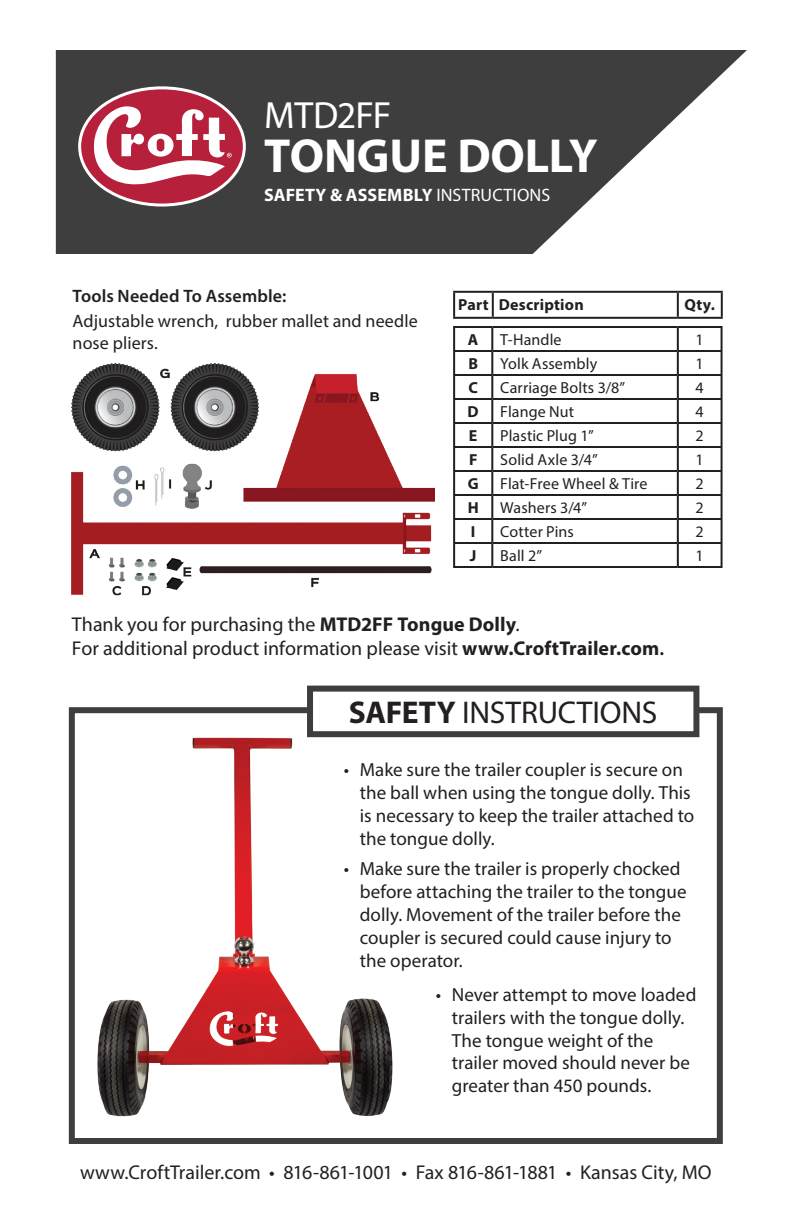
<style>
.page{position:relative;width:792px;height:1224px;background:#fff}
.page>*{position:absolute;margin:0;border:0;box-sizing:border-box;transform-origin:0 0}
.t1{font:700 48px "Myriad Pro";letter-spacing:-.005em;color:#fff}
.t2{font:38px "Myriad Pro";letter-spacing:-.02em;color:#fff}
.t3{font:31.6px "Myriad Pro";letter-spacing:-.005em;color:#231f20}
.t4{font:20px/24px "Myriad Pro";color:#231f20}
.t5{font:19px/22.8px "Myriad Pro";letter-spacing:.005em;color:#231f20}
.t6{font:18px/21.6px "Myriad Pro";letter-spacing:.005em;color:#231f20}
.t7{font:700 18px "Myriad Pro";letter-spacing:.01em;color:#fff}
.t8{font:600 18px "Myriad Pro";letter-spacing:.01em;color:#231f20}
.t9{font:16px "Myriad Pro";letter-spacing:.01em;color:#231f20}
.t10{font:700 16px "Myriad Pro";letter-spacing:.015em;color:#231f20}
.s1{font-weight:400}
.s2{font-weight:700}
.s3{font-weight:600}
</style>
<div class="page">
<div style="left:69px;top:707px;width:654px;height:437px;border:6px solid #3e3e3f"></div>
<img style="left:71px;top:363px;width:363px;height:233px">
<hr style="left:453px;top:326px;width:39px;height:2px;background:#231f20">
<hr style="left:453px;top:328px;width:2px;height:22px;background:#231f20">
<hr style="left:492px;top:326px;width:186px;height:2px;background:#231f20">
<hr style="left:491px;top:328px;width:2px;height:22px;background:#231f20">
<hr style="left:678px;top:326px;width:45px;height:2px;background:#231f20">
<hr style="left:677px;top:328px;width:2px;height:22px;background:#231f20">
<hr style="left:721px;top:328px;width:2px;height:22px;background:#231f20">
<hr style="left:453px;top:350px;width:39px;height:2px;background:#231f20">
<hr style="left:453px;top:352px;width:2px;height:22px;background:#231f20">
<hr style="left:492px;top:350px;width:186px;height:2px;background:#231f20">
<hr style="left:491px;top:352px;width:2px;height:22px;background:#231f20">
<hr style="left:678px;top:350px;width:45px;height:2px;background:#231f20">
<hr style="left:677px;top:352px;width:2px;height:22px;background:#231f20">
<hr style="left:721px;top:352px;width:2px;height:22px;background:#231f20">
<hr style="left:453px;top:374px;width:39px;height:2px;background:#231f20">
<hr style="left:453px;top:376px;width:2px;height:22px;background:#231f20">
<hr style="left:492px;top:374px;width:186px;height:2px;background:#231f20">
<hr style="left:491px;top:376px;width:2px;height:22px;background:#231f20">
<hr style="left:678px;top:374px;width:45px;height:2px;background:#231f20">
<hr style="left:677px;top:376px;width:2px;height:22px;background:#231f20">
<hr style="left:721px;top:376px;width:2px;height:22px;background:#231f20">
<hr style="left:453px;top:398px;width:39px;height:2px;background:#231f20">
<hr style="left:453px;top:400px;width:2px;height:22px;background:#231f20">
<hr style="left:492px;top:398px;width:186px;height:2px;background:#231f20">
<hr style="left:491px;top:400px;width:2px;height:22px;background:#231f20">
<hr style="left:678px;top:398px;width:45px;height:2px;background:#231f20">
<hr style="left:677px;top:400px;width:2px;height:22px;background:#231f20">
<hr style="left:721px;top:400px;width:2px;height:22px;background:#231f20">
<hr style="left:453px;top:422px;width:39px;height:2px;background:#231f20">
<hr style="left:453px;top:424px;width:2px;height:22px;background:#231f20">
<hr style="left:492px;top:422px;width:186px;height:2px;background:#231f20">
<hr style="left:491px;top:424px;width:2px;height:22px;background:#231f20">
<hr style="left:678px;top:422px;width:45px;height:2px;background:#231f20">
<hr style="left:677px;top:424px;width:2px;height:22px;background:#231f20">
<hr style="left:721px;top:424px;width:2px;height:22px;background:#231f20">
<hr style="left:453px;top:446px;width:39px;height:2px;background:#231f20">
<hr style="left:453px;top:448px;width:2px;height:22px;background:#231f20">
<hr style="left:492px;top:446px;width:186px;height:2px;background:#231f20">
<hr style="left:491px;top:448px;width:2px;height:22px;background:#231f20">
<hr style="left:678px;top:446px;width:45px;height:2px;background:#231f20">
<hr style="left:677px;top:448px;width:2px;height:22px;background:#231f20">
<hr style="left:721px;top:448px;width:2px;height:22px;background:#231f20">
<hr style="left:453px;top:470px;width:39px;height:2px;background:#231f20">
<hr style="left:453px;top:472px;width:2px;height:22px;background:#231f20">
<hr style="left:492px;top:470px;width:186px;height:2px;background:#231f20">
<hr style="left:491px;top:472px;width:2px;height:22px;background:#231f20">
<hr style="left:678px;top:470px;width:45px;height:2px;background:#231f20">
<hr style="left:677px;top:472px;width:2px;height:22px;background:#231f20">
<hr style="left:721px;top:472px;width:2px;height:22px;background:#231f20">
<hr style="left:453px;top:494px;width:39px;height:2px;background:#231f20">
<hr style="left:453px;top:496px;width:2px;height:22px;background:#231f20">
<hr style="left:492px;top:494px;width:186px;height:2px;background:#231f20">
<hr style="left:491px;top:496px;width:2px;height:22px;background:#231f20">
<hr style="left:678px;top:494px;width:45px;height:2px;background:#231f20">
<hr style="left:677px;top:496px;width:2px;height:22px;background:#231f20">
<hr style="left:721px;top:496px;width:2px;height:22px;background:#231f20">
<hr style="left:453px;top:518px;width:39px;height:2px;background:#231f20">
<hr style="left:453px;top:520px;width:2px;height:22px;background:#231f20">
<hr style="left:492px;top:518px;width:186px;height:2px;background:#231f20">
<hr style="left:491px;top:520px;width:2px;height:22px;background:#231f20">
<hr style="left:678px;top:518px;width:45px;height:2px;background:#231f20">
<hr style="left:677px;top:520px;width:2px;height:22px;background:#231f20">
<hr style="left:721px;top:520px;width:2px;height:22px;background:#231f20">
<hr style="left:453px;top:542px;width:39px;height:2px;background:#231f20">
<hr style="left:453px;top:544px;width:2px;height:22px;background:#231f20">
<hr style="left:492px;top:542px;width:186px;height:2px;background:#231f20">
<hr style="left:491px;top:544px;width:2px;height:22px;background:#231f20">
<hr style="left:678px;top:542px;width:45px;height:2px;background:#231f20">
<hr style="left:677px;top:544px;width:2px;height:22px;background:#231f20">
<hr style="left:721px;top:544px;width:2px;height:22px;background:#231f20">
<hr style="left:453px;top:566px;width:39px;height:2px;background:#231f20">
<hr style="left:492px;top:566px;width:186px;height:2px;background:#231f20">
<hr style="left:678px;top:566px;width:45px;height:2px;background:#231f20">
<svg style="left:56px;top:50px;width:691px;height:204px;fill:#3e3e3f"></svg>
<svg style="left:78px;top:86px;width:168px;height:121px"></svg>
<hr style="left:453px;top:291px;width:40px;height:2px;background:#231f20">
<hr style="left:453px;top:293px;width:2px;height:24px;background:#231f20">
<hr style="left:493px;top:291px;width:185px;height:2px;background:#231f20">
<hr style="left:492px;top:293px;width:2px;height:24px;background:#231f20">
<hr style="left:678px;top:291px;width:45px;height:2px;background:#231f20">
<hr style="left:677px;top:293px;width:2px;height:24px;background:#231f20">
<hr style="left:721px;top:293px;width:2px;height:24px;background:#231f20">
<hr style="left:453px;top:317px;width:40px;height:2px;background:#231f20">
<hr style="left:493px;top:317px;width:185px;height:2px;background:#231f20">
<hr style="left:678px;top:317px;width:45px;height:2px;background:#231f20">
<div style="left:307px;top:686px;width:392px;height:51px;background:#fff;border:6px solid #3e3e3f"></div>
<img style="left:68px;top:723px;width:384px;height:403px">
<p class="t2" style="left:264px;top:91px;width:129px">MTD2FF</p>
<p class="t1" style="left:264px;top:124px;width:335px">TONGUE DOLLY</p>
<p class="t7" style="left:264px;top:183px;width:288px">SAFETY &amp; ASSEMBLY <span class="s1">INSTRUCTIONS</span></p>
<p class="t8" style="left:73px;top:284px;width:215px">Tools Needed To Assemble:</p>
<p class="t6" style="left:73px;top:310px;width:347px">Adjustable wrench, rubber mallet and needle nose pliers.</p>
<p class="t10" style="left:458px;top:294px;width:32px">Part</p>
<p class="t10" style="left:499px;top:294px;width:86px">Description</p>
<p class="t10" style="left:685px;top:294px;width:32px">Qty.</p>
<p class="t10" style="left:468px;top:329px;width:12px">A</p>
<p class="t9" style="left:500px;top:330px;width:63px">T-Handle</p>
<p class="t9" style="left:696px;top:330px;width:10px">1</p>
<p class="t10" style="left:468px;top:353px;width:11px">B</p>
<p class="t9" style="left:500px;top:354px;width:99px">Yolk Assembly</p>
<p class="t9" style="left:696px;top:354px;width:10px">1</p>
<p class="t10" style="left:468px;top:377px;width:11px">C</p>
<p class="t9" style="left:500px;top:378px;width:126px">Carriage Bolts 3/8”</p>
<p class="t9" style="left:696px;top:378px;width:10px">4</p>
<p class="t10" style="left:468px;top:401px;width:13px">D</p>
<p class="t9" style="left:500px;top:402px;width:75px">Flange Nut</p>
<p class="t9" style="left:696px;top:402px;width:10px">4</p>
<p class="t10" style="left:469px;top:425px;width:10px">E</p>
<p class="t9" style="left:500px;top:426px;width:95px">Plastic Plug 1”</p>
<p class="t9" style="left:696px;top:426px;width:10px">2</p>
<p class="t10" style="left:469px;top:449px;width:10px">F</p>
<p class="t9" style="left:500px;top:450px;width:99px">Solid Axle 3/4”</p>
<p class="t9" style="left:696px;top:450px;width:10px">1</p>
<p class="t10" style="left:468px;top:473px;width:12px">G</p>
<p class="t9" style="left:500px;top:474px;width:149px">Flat-Free Wheel &amp; Tire</p>
<p class="t9" style="left:696px;top:474px;width:10px">2</p>
<p class="t10" style="left:468px;top:497px;width:13px">H</p>
<p class="t9" style="left:500px;top:498px;width:88px">Washers 3/4”</p>
<p class="t9" style="left:696px;top:498px;width:10px">2</p>
<p class="t10" style="left:471px;top:521px;width:6px">I</p>
<p class="t9" style="left:500px;top:522px;width:75px">Cotter Pins</p>
<p class="t9" style="left:696px;top:522px;width:10px">2</p>
<p class="t10" style="left:470px;top:545px;width:8px">J</p>
<p class="t9" style="left:500px;top:546px;width:43px">Ball 2”</p>
<p class="t9" style="left:696px;top:546px;width:10px">1</p>
<p class="t4" style="left:72px;top:612px;width:594px">Thank you for purchasing the <span class="s2">MTD2FF Tongue Dolly</span>.<br>For additional product information please visit <span class="s2">www.CroftTrailer.com</span><span class="s3">.</span></p>
<p class="t3" style="left:349px;top:693px;width:310px"><span class="s2">SAFETY</span> INSTRUCTIONS</p>
<p class="t5" style="left:360px;top:758px;width:336px;text-indent:-16px">• Make sure the trailer coupler is secure on the ball when using the tongue dolly. This is necessary to keep the trailer attached to the tongue dolly.</p>
<p class="t5" style="left:360px;top:857px;width:328px;text-indent:-16px">• Make sure the trailer is properly chocked before attaching the trailer to the tongue dolly. Movement of the trailer before the coupler is secured could cause injury to the operator.</p>
<p class="t5" style="left:452px;top:983px;width:246px;text-indent:-16px">• Never attempt to move loaded trailers with the tongue dolly.<br>The tongue weight of the trailer moved should never be greater than 450 pounds.</p>
<p class="t4" style="left:80px;top:1160px;width:633px">www.CroftTrailer.com • 816-861-1001 • Fax 816-861-1881 • Kansas City, MO</p>
</div>
